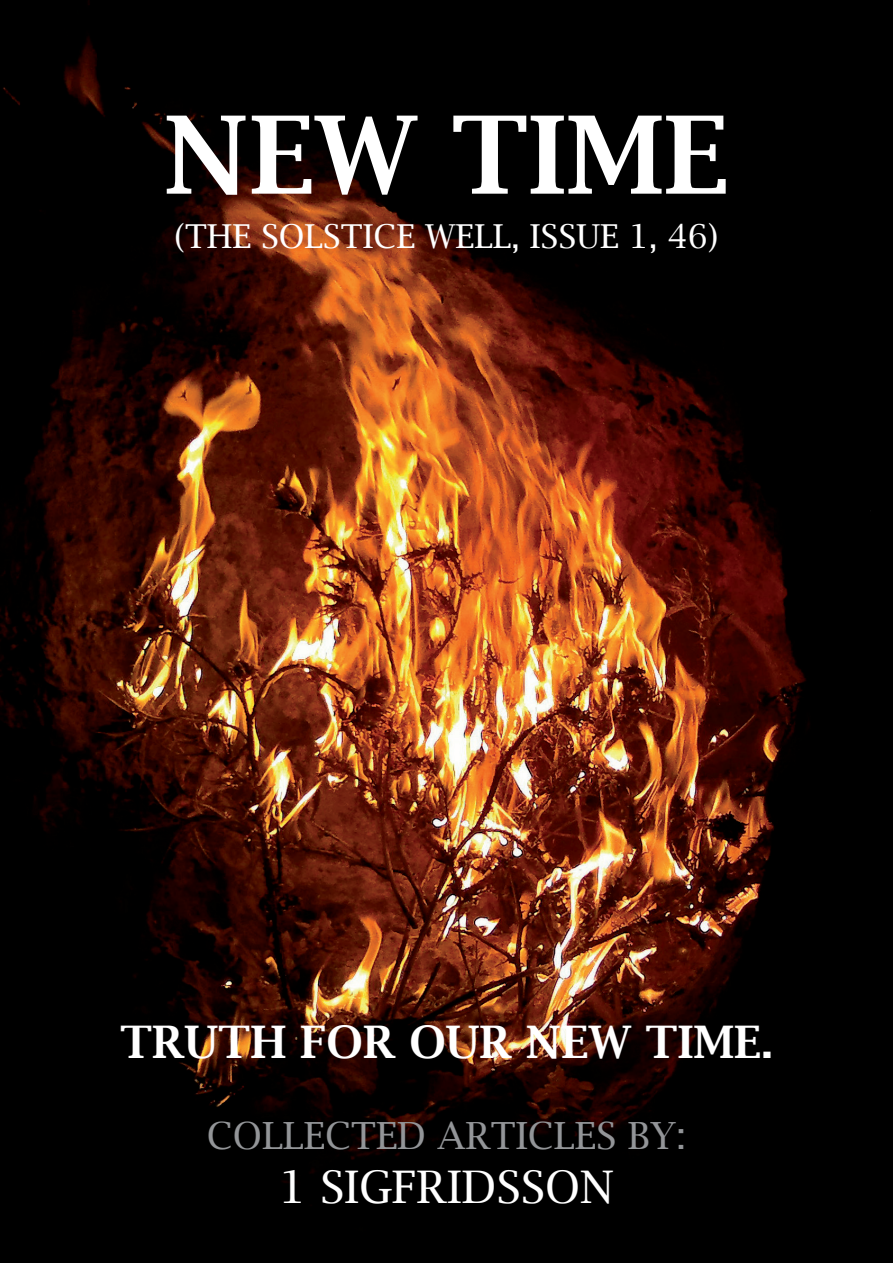
<style>
.page{position:relative;width:893px;height:1263px;background:#fff}
.page>*{position:absolute;margin:0;border:0;box-sizing:border-box;transform-origin:0 0}
.t1{font:600 108px "Lucida Bright";color:#fff}
.t2{font:600 45px "Lucida Bright";color:#fff}
.t3{font:45px "Lucida Bright";color:#fff}
.t4{font:37.5px "Lucida Bright";color:#939598}
.t5{font:33px "Lucida Bright";color:#fff}
</style>
<div class="page">
<img style="left:0;top:0;width:893px;height:1263px">
<h1 class="t1" style="left:164px;top:93px;width:566px">NEW TIME</h1>
<p class="t5" style="left:175px;top:217px;width:545px">(THE SOLSTICE WELL, ISSUE 1, 46)</p>
<h2 class="t2" style="left:120px;top:1016px;width:654px">TRUTH FOR OUR NEW TIME.</h2>
<p class="t4" style="left:207px;top:1114px;width:481px">COLLECTED ARTICLES BY:</p>
<h2 class="t3" style="left:279px;top:1161px;width:336px">1 SIGFRIDSSON</h2>
</div>
